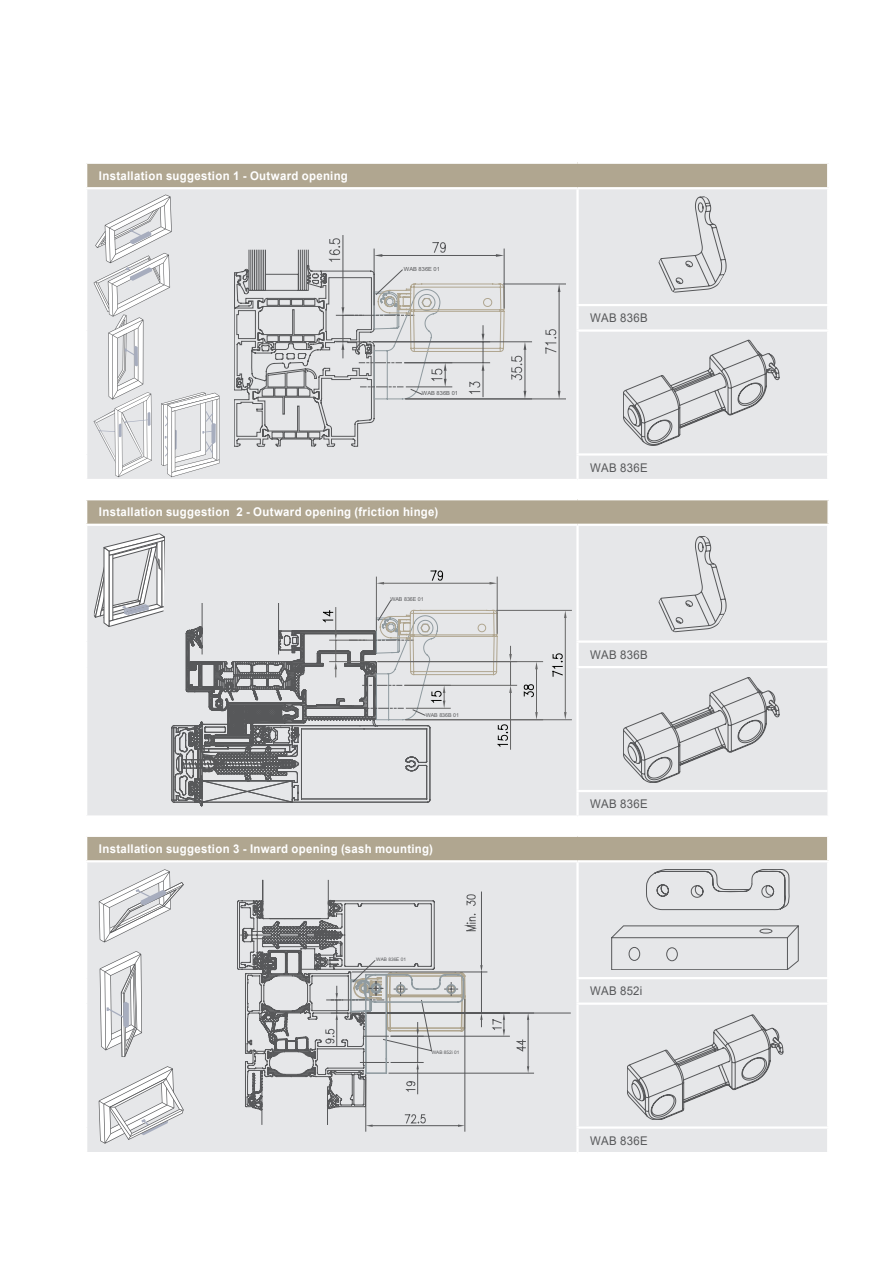
<style>
.page{position:relative;width:893px;height:1263px;background:#fff}
.page>*{position:absolute;margin:0;border:0;box-sizing:border-box;transform-origin:0 0}
.breadtxt_bold{font:700 12px "Arial";letter-spacing:.025em;color:#fff;scale:.95 1}
.breadtxt{font:12px "Arial";letter-spacing:.035em;color:#57585a;scale:.95 1}
.t1{font:5.55px "Arial";color:#57585a}
.t2{font:5.4px "Arial";color:#57585a}
.t3{font:4.8px "Arial";color:#57585a}
</style>
<div class="page">
<div style="left:86px;top:499px;width:742px;height:26px;background:#b0a690"></div>
<div style="left:87px;top:526px;width:740px;height:289px;background:#e6e7e9"></div>
<hr style="left:827px;top:500px;width:2px;height:24px;background:#fff">
<hr style="left:85px;top:498px;width:493px;height:2px;background:#fff">
<hr style="left:85px;top:500px;width:2px;height:24px;background:#fff">
<hr style="left:578px;top:498px;width:251px;height:2px;background:#fff">
<hr style="left:85px;top:524px;width:493px;height:2px;background:#fff">
<hr style="left:578px;top:524px;width:251px;height:2px;background:#fff">
<hr style="left:576px;top:526px;width:3px;height:114px;background:#fff">
<hr style="left:576px;top:640px;width:253px;height:3px;background:#fff">
<hr style="left:576px;top:643px;width:3px;height:23px;background:#fff">
<hr style="left:576px;top:666px;width:253px;height:2px;background:#fff">
<hr style="left:576px;top:668px;width:3px;height:122px;background:#fff">
<hr style="left:576px;top:790px;width:251px;height:2px;background:#fff">
<hr style="left:576px;top:792px;width:3px;height:23px;background:#fff">
<svg style="left:658px;top:536px;width:68px;height:96px;background:#d8d9db"></svg>
<svg style="left:623px;top:677px;width:156px;height:105px;background:#d4d5d7"></svg>
<hr style="left:405px;top:685px;width:112px;height:1px;background:#666">
<svg style="left:172px;top:600px;width:340px;height:206px;background:#c6c7c8"></svg>
<hr style="left:376px;top:577px;width:1px;height:53px;background:#666">
<hr style="left:497px;top:577px;width:1px;height:56px;background:#666">
<hr style="left:384px;top:583px;width:105px;height:1px;background:#666">
<svg style="left:377px;top:582px;width:7px;height:2px"></svg>
<svg style="left:489px;top:582px;width:8px;height:2px"></svg>
<svg style="left:431px;top:571px;width:12px;height:9px"></svg>
<hr style="left:378px;top:661px;width:165px;height:1px;background:#666">
<hr style="left:536px;top:669px;width:1px;height:43px;background:#666">
<svg style="left:535px;top:662px;width:3px;height:7px"></svg>
<svg style="left:535px;top:712px;width:3px;height:7px"></svg>
<svg style="left:524px;top:684px;width:10px;height:13px"></svg>
<hr style="left:406px;top:719px;width:165px;height:1px;background:#666">
<hr style="left:497px;top:610px;width:74px;height:1px;background:#666">
<hr style="left:565px;top:618px;width:1px;height:94px;background:#666">
<svg style="left:564px;top:712px;width:3px;height:8px"></svg>
<svg style="left:564px;top:610px;width:3px;height:8px"></svg>
<svg style="left:553px;top:654px;width:9px;height:22px"></svg>
<div style="left:86px;top:163px;width:742px;height:25px;background:#b0a690"></div>
<div style="left:87px;top:189px;width:740px;height:290px;background:#e6e7e9"></div>
<hr style="left:827px;top:164px;width:2px;height:23px;background:#fff">
<hr style="left:85px;top:162px;width:493px;height:2px;background:#fff">
<hr style="left:85px;top:164px;width:2px;height:23px;background:#fff">
<hr style="left:578px;top:162px;width:251px;height:2px;background:#fff">
<hr style="left:85px;top:187px;width:493px;height:2px;background:#fff">
<hr style="left:578px;top:187px;width:251px;height:2px;background:#fff">
<hr style="left:576px;top:189px;width:3px;height:115px;background:#fff">
<hr style="left:576px;top:304px;width:253px;height:2px;background:#fff">
<hr style="left:576px;top:306px;width:3px;height:23px;background:#fff">
<hr style="left:576px;top:329px;width:253px;height:3px;background:#fff">
<hr style="left:576px;top:332px;width:3px;height:121px;background:#fff">
<hr style="left:576px;top:453px;width:253px;height:3px;background:#fff">
<hr style="left:576px;top:456px;width:3px;height:23px;background:#fff">
<svg style="left:234px;top:235px;width:332px;height:211px;background:#d6d7d8"></svg>
<svg style="left:623px;top:340px;width:156px;height:105px;background:#d4d5d7"></svg>
<svg style="left:658px;top:197px;width:68px;height:96px;background:#d8d9db"></svg>
<svg style="left:94px;top:533px;width:71px;height:94px"></svg>
<div style="left:86px;top:836px;width:742px;height:25px;background:#b0a690"></div>
<div style="left:87px;top:862px;width:740px;height:290px;background:#e6e7e9"></div>
<hr style="left:827px;top:837px;width:2px;height:23px;background:#fff">
<hr style="left:85px;top:835px;width:493px;height:2px;background:#fff">
<hr style="left:85px;top:837px;width:2px;height:23px;background:#fff">
<hr style="left:578px;top:835px;width:251px;height:2px;background:#fff">
<hr style="left:85px;top:860px;width:493px;height:2px;background:#fff">
<hr style="left:578px;top:860px;width:251px;height:2px;background:#fff">
<hr style="left:576px;top:862px;width:3px;height:115px;background:#fff">
<hr style="left:576px;top:977px;width:253px;height:2px;background:#fff">
<hr style="left:576px;top:979px;width:3px;height:23px;background:#fff">
<hr style="left:576px;top:1002px;width:253px;height:3px;background:#fff">
<hr style="left:576px;top:1005px;width:3px;height:121px;background:#fff">
<hr style="left:576px;top:1126px;width:253px;height:3px;background:#fff">
<hr style="left:576px;top:1129px;width:3px;height:23px;background:#fff">
<svg style="left:627px;top:1014px;width:156px;height:106px;background:#d4d5d7"></svg>
<svg style="left:237px;top:880px;width:334px;height:251px;background:#d1d2d4"></svg>
<svg style="left:611px;top:925px;width:188px;height:45px;background:#d8d9db"></svg>
<svg style="left:646px;top:869px;width:145px;height:41px;background:#d3d4d6"></svg>
<svg style="left:99px;top:869px;width:85px;height:73px"></svg>
<svg style="left:100px;top:951px;width:42px;height:106px"></svg>
<svg style="left:99px;top:1066px;width:85px;height:78px"></svg>
<svg style="left:94px;top:195px;width:125px;height:282px"></svg>
<p class="breadtxt_bold" style="left:99px;top:167px;width:264px">Installation suggestion 1 - Outward opening</p>
<p class="t1" style="left:404px;top:265px;width:38px">WAB 836E 01</p>
<p class="t1" style="left:422px;top:389px;width:38px">WAB 836B 01</p>
<p class="breadtxt_bold" style="left:99px;top:504px;width:359px">Installation suggestion 2 - Outward opening (friction hinge)</p>
<p class="t2" style="left:390px;top:595px;width:35px">WAB 836E 01</p>
<p class="t2" style="left:426px;top:711px;width:35px">WAB 836B 01</p>
<p class="breadtxt_bold" style="left:99px;top:840px;width:353px">Installation suggestion 3 - Inward opening (sash mounting)</p>
<p class="t3" style="left:376px;top:956px;width:31px">WAB 836E 01</p>
<p class="t3" style="left:432px;top:1049px;width:29px">WAB 852i 01</p>
<p class="breadtxt" style="left:590px;top:310px;width:62px">WAB 836B</p>
<p class="breadtxt" style="left:590px;top:459px;width:62px">WAB 836E</p>
<p class="breadtxt" style="left:590px;top:646px;width:62px">WAB 836B</p>
<p class="breadtxt" style="left:590px;top:796px;width:62px">WAB 836E</p>
<p class="breadtxt" style="left:590px;top:983px;width:56px">WAB 852i</p>
<p class="breadtxt" style="left:590px;top:1132px;width:62px">WAB 836E</p>
</div>
